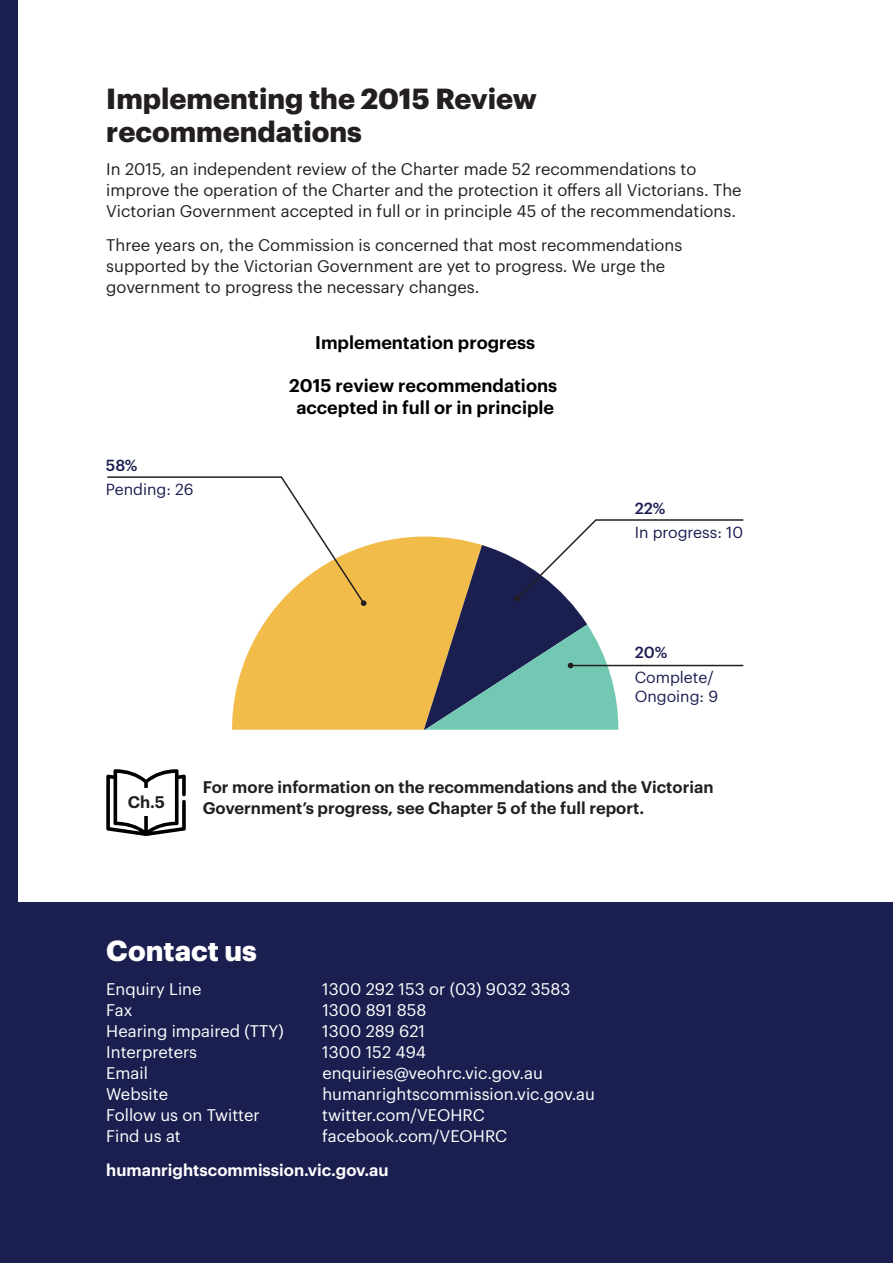
<style>
.page{position:relative;width:893px;height:1263px;background:#fff}
.page>*{position:absolute;margin:0;border:0;box-sizing:border-box;transform-origin:0 0}
.HRV_Heading_3{font:700 28.5px/33px "Graphik";color:#231f20}
.HRV_Heading_3-2{font:700 28.5px "Graphik";color:#fff}
.t1{font:600 18px/21.6px "Graphik";color:#000;text-align:center}
.HRV_Body_Text{font:16.5px/21px "Graphik";color:#231f20}
.HRV_Body_Text-2{font:16.5px "Graphik";color:#fff}
.HRV_Body_Text-3{font:600 16.5px/21px "Graphik";color:#231f20}
.HRV_Body_Text-4{font:600 16.5px "Graphik";color:#fff}
.t2{font:15.75px/24.6px "Graphik";color:#1b1f50}
.s1{font-weight:500}
</style>
<div class="page">
<div style="left:0;top:902px;width:893px;height:361px;background:#1b1f50"></div>
<svg style="left:232px;top:536px;width:192px;height:194px;background:#f3c15a"></svg>
<svg style="left:107px;top:476px;width:260px;height:130px"></svg>
<svg style="left:424px;top:519px;width:320px;height:211px"></svg>
<svg style="left:106px;top:769px;width:80px;height:67px"></svg>
<div style="left:0;top:0;width:17px;height:1263px;background:#1b1f50"></div>
<p class="HRV_Heading_3" style="left:106px;top:79px;width:432px">Implementing the 2015 Review recommendations</p>
<p class="HRV_Body_Text" style="left:106px;top:157px;width:637px">In 2015, an independent review of the Charter made 52 recommendations to improve the operation of the Charter and the protection it offers all Victorians. The<br>Victorian Government accepted in full or in principle 45 of the recommendations.</p>
<p class="HRV_Body_Text" style="left:106px;top:233px;width:577px">Three years on, the Commission is concerned that most recommendations supported by the Victorian Government are yet to progress. We urge the government to progress the necessary changes.</p>
<p class="t1" style="left:315px;top:330px;width:222px">Implementation progress</p>
<p class="t1" style="left:289px;top:373px;width:269px">2015 review recommendations accepted in full or in principle</p>
<p class="t2" style="left:106px;top:451px;width:89px"><span class="s1">58%<br></span>Pending: 26</p>
<p class="t2" style="left:635px;top:494px;width:110px"><span class="s1">22%<br></span>In progress: 10</p>
<p class="HRV_Body_Text-3" style="left:128px;top:790px;width:39px">Ch.5</p>
<p class="t2" style="left:635px;top:639px;width:81px"><span class="s1">20%<br></span>Complete/</p>
<p class="t2" style="left:635px;top:683px;width:85px">Ongoing: 9</p>
<p class="HRV_Body_Text-3" style="left:203px;top:775px;width:512px">For more information on the recommendations and the Victorian<br>Government’s progress, see Chapter 5 of the full report.</p>
<p class="HRV_Heading_3-2" style="left:106px;top:928px;width:152px">Contact us</p>
<p class="HRV_Body_Text-2" style="left:106px;top:976px;width:97px">Enquiry Line</p>
<p class="HRV_Body_Text-2" style="left:322px;top:976px;width:250px">1300 292 153 or (03) 9032 3583</p>
<p class="HRV_Body_Text-2" style="left:106px;top:997px;width:28px">Fax</p>
<p class="HRV_Body_Text-2" style="left:322px;top:997px;width:106px">1300 891 858</p>
<p class="HRV_Body_Text-2" style="left:106px;top:1018px;width:179px">Hearing impaired (TTY)</p>
<p class="HRV_Body_Text-2" style="left:322px;top:1018px;width:104px">1300 289 621</p>
<p class="HRV_Body_Text-2" style="left:106px;top:1039px;width:92px">Interpreters</p>
<p class="HRV_Body_Text-2" style="left:322px;top:1039px;width:105px">1300 152 494</p>
<p class="HRV_Body_Text-2" style="left:106px;top:1060px;width:43px">Email</p>
<p class="HRV_Body_Text-2" style="left:322px;top:1060px;width:222px">enquiries@veohrc.vic.gov.au</p>
<p class="HRV_Body_Text-2" style="left:106px;top:1081px;width:63px">Website</p>
<p class="HRV_Body_Text-2" style="left:322px;top:1081px;width:274px">humanrightscommission.vic.gov.au</p>
<p class="HRV_Body_Text-2" style="left:106px;top:1102px;width:155px">Follow us on Twitter</p>
<p class="HRV_Body_Text-2" style="left:322px;top:1102px;width:164px">twitter.com/VEOHRC</p>
<p class="HRV_Body_Text-2" style="left:106px;top:1123px;width:76px">Find us at</p>
<p class="HRV_Body_Text-2" style="left:322px;top:1123px;width:186px">facebook.com/VEOHRC</p>
<p class="HRV_Body_Text-4" style="left:106px;top:1157px;width:284px">humanrightscommission.vic.gov.au</p>
</div>
